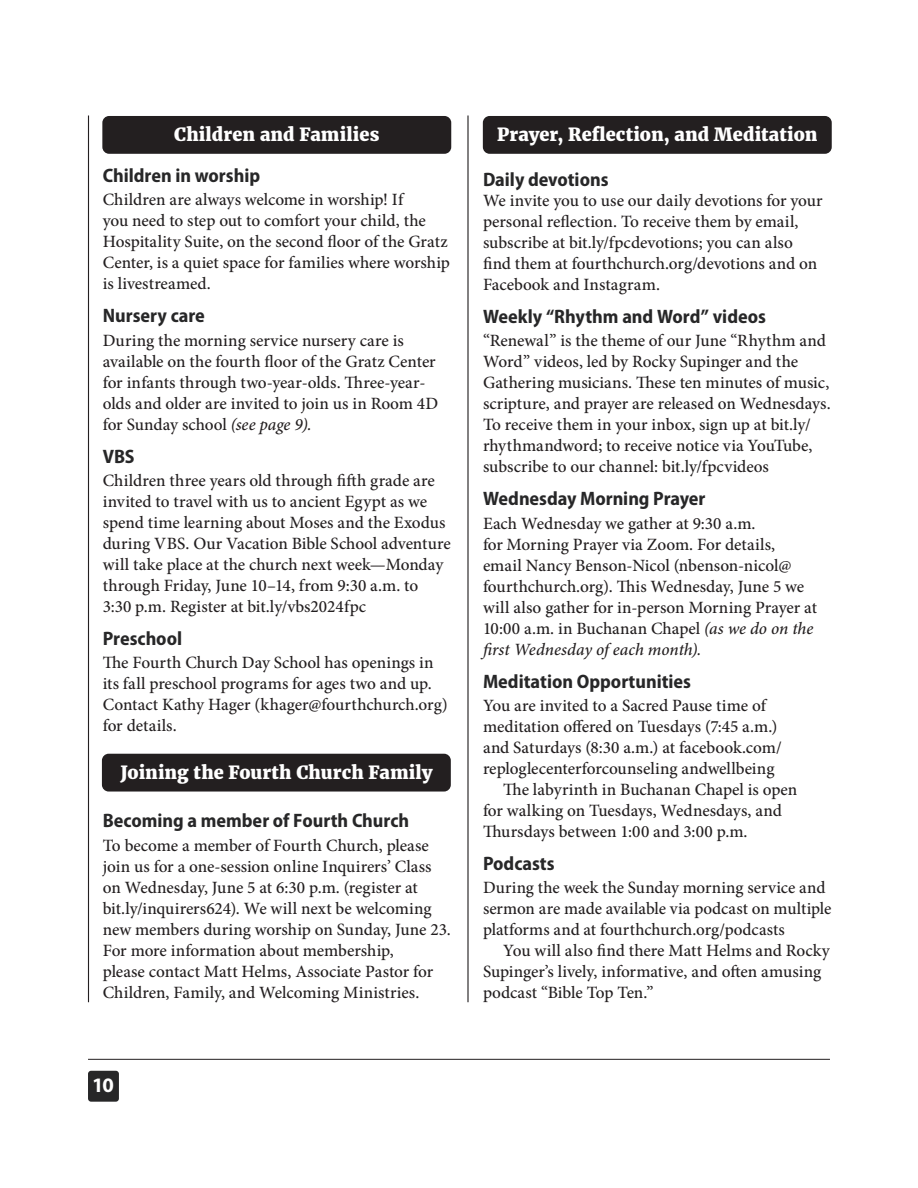
<style>
.page{position:relative;width:918px;height:1188px;background:#fff}
.page>*{position:absolute;margin:0;border:0;box-sizing:border-box;transform-origin:0 0}
.t1{font:700 20.7px "Myriad Pro";color:#fff}
.t2{font:700 semi-condensed 19.5px "Myriad Pro";color:#272728}
.t3{font:800 18px "Merriweather";letter-spacing:.005em;color:#fff}
.t4{font:500 17.25px/21px "Minion Pro";letter-spacing:-.005em;color:#231f20}
.s1{font-style:italic}
</style>
<div class="page">
<hr style="left:467px;top:116px;width:2px;height:886px;background:#231f20">
<hr style="left:88px;top:116px;width:1px;height:886px;background:#231f20">
<div style="left:88px;top:1071px;width:31px;height:31px;background:#272728;border-radius:3px"></div>
<hr style="left:88px;top:1059px;width:742px;height:1px;background:#231f20">
<div style="left:483px;top:116px;width:349px;height:38px;background:#231f20;border-radius:7px"></div>
<div style="left:102px;top:116px;width:349px;height:38px;background:#231f20;border-radius:7px"></div>
<div style="left:102px;top:754px;width:349px;height:38px;background:#231f20;border-radius:7px"></div>
<p class="t3" style="left:174px;top:123px;width:207px">Children and Families</p>
<p class="t3" style="left:497px;top:123px;width:322px">Prayer, Reflection, and Meditation</p>
<p class="t2" style="left:103px;top:164px;width:159px">Children in worship</p>
<p class="t4" style="left:103px;top:189px;width:349px">Children are always welcome in worship! If<br>you need to step out to comfort your child, the Hospitality Suite, on the second floor of the Gratz Center, is a quiet space for families where worship is livestreamed.</p>
<p class="t2" style="left:103px;top:305px;width:104px">Nursery care</p>
<p class="t4" style="left:103px;top:330px;width:337px">During the morning service nursery care is available on the fourth floor of the Gratz Center for infants through two-year-olds. Three-year&shy;olds and older are invited to join us in Room 4D for Sunday school <span class="s1">(see page 9).</span></p>
<p class="t2" style="left:103px;top:445px;width:33px">VBS</p>
<p class="t4" style="left:103px;top:470px;width:350px">Children three years old through fifth grade are invited to travel with us to ancient Egypt as we spend time learning about Moses and the Exodus during VBS. Our Vacation Bible School adventure will take place at the church next week—Monday through Friday, June 10–14, from 9:30 a.m. to 3:30 p.m. Register at bit.ly/vbs2024fpc</p>
<p class="t2" style="left:103px;top:627px;width:81px">Preschool</p>
<p class="t4" style="left:103px;top:652px;width:347px">The Fourth Church Day School has openings in its fall preschool programs for ages two and up.<br>Contact Kathy Hager (khager@fourthchurch.org) for details.</p>
<p class="t3" style="left:120px;top:761px;width:313px">Joining the Fourth Church Family</p>
<p class="t2" style="left:103px;top:810px;width:308px">Becoming a member of Fourth Church</p>
<p class="t4" style="left:103px;top:835px;width:348px">To become a member of Fourth Church, please join us for a one-session online Inquirers’ Class on Wednesday, June 5 at 6:30 p.m. (register at bit.ly/inquirers624). We will next be welcoming new members during worship on Sunday, June 23.<br>For more information about membership,<br>please contact Matt Helms, Associate Pastor for Children, Family, and Welcoming Ministries.</p>
<p class="t2" style="left:483px;top:168px;width:127px">Daily devotions</p>
<p class="t4" style="left:483px;top:190px;width:341px">We invite you to use our daily devotions for your personal reflection. To receive them by email, subscribe at bit.ly/fpcdevotions; you can also find them at fourthchurch.org/devotions and on Facebook and Instagram.</p>
<p class="t2" style="left:483px;top:306px;width:284px">Weekly “Rhythm and Word” videos</p>
<p class="t4" style="left:483px;top:331px;width:348px">“Renewal” is the theme of our June “Rhythm and Word” videos, led by Rocky Supinger and the Gathering musicians. These ten minutes of music, scripture, and prayer are released on Wednesdays.<br>To receive them in your inbox, sign up at bit.ly/ rhythmandword; to receive notice via YouTube, subscribe to our channel: bit.ly/fpcvideos</p>
<p class="t2" style="left:483px;top:488px;width:224px">Wednesday Morning Prayer</p>
<p class="t4" style="left:483px;top:513px;width:336px">Each Wednesday we gather at 9:30 a.m.<br>for Morning Prayer via Zoom. For details, email Nancy Benson-Nicol (nbenson-nicol@ fourthchurch.org). This Wednesday, June 5 we will also gather for in-person Morning Prayer at 10:00 a.m. in Buchanan Chapel <span class="s1">(as we do on the first Wednesday of each month).</span></p>
<p class="t2" style="left:483px;top:670px;width:210px">Meditation Opportunities</p>
<p class="t4" style="left:483px;top:695px;width:300px">You are invited to a Sacred Pause time of meditation offered on Tuesdays (7:45 a.m.) and Saturdays (8:30 a.m.) at facebook.com/ reploglecenterforcounseling andwellbeing</p>
<p class="t4" style="left:483px;top:779px;width:316px;text-indent:20px">The labyrinth in Buchanan Chapel is open for walking on Tuesdays, Wednesdays, and<br>Thursdays between 1:00 and 3:00 p.m.</p>
<p class="t2" style="left:483px;top:853px;width:73px">Podcasts</p>
<p class="t4" style="left:483px;top:877px;width:350px">During the week the Sunday morning service and sermon are made available via podcast on multiple platforms and at fourthchurch.org/podcasts</p>
<p class="t4" style="left:483px;top:940px;width:349px;text-indent:20px">You will also find there Matt Helms and Rocky<br>Supinger’s lively, informative, and often amusing podcast “Bible Top Ten.”</p>
<p class="t1" style="left:92px;top:1072px;width:23px">10</p>
</div>
